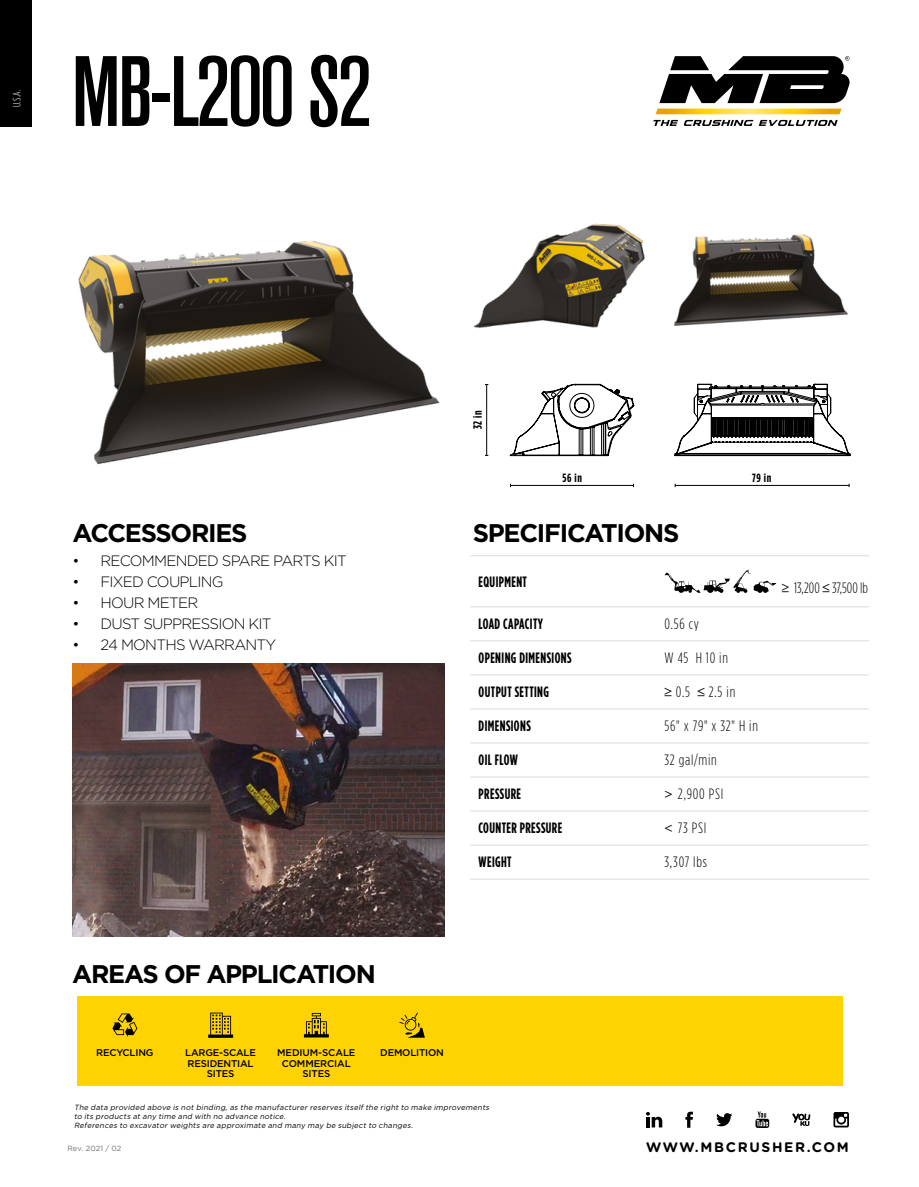
<style>
.page{position:relative;width:919px;height:1187px;background:#fff}
.page>*{position:absolute;margin:0;border:0;box-sizing:border-box;transform-origin:0 0}
.t1{font:500 condensed 98.85px "Akzidenz Grotesk BQ";letter-spacing:-.03em;color:#000}
.t2{font:700 25.5px "Gotham";letter-spacing:-.05em;color:#000}
.t3{font:700 15px "Gotham Condensed";letter-spacing:.03em;color:#000;scale:.91 1}
.t4{font:300 15px "Gotham";letter-spacing:-.05em;color:#000}
.t5{font:300 15px "Gotham Condensed";letter-spacing:.05em;color:#000}
.t6{font:300 15px "Gotham Condensed";color:#000}
.t7{font:700 13.8px "Gotham Rounded";letter-spacing:.12em;color:#000}
.t8{font:700 12px "Gotham Condensed";letter-spacing:.05em;color:#000}
.t9{font:300 10.5px "Gotham Condensed";color:#fff}
.t10{font:500 9.75px/10.5px "Gotham";letter-spacing:-.02em;color:#000;text-align:center}
.t11{font:italic 7.5px/9px "Gotham";color:#000}
.t12{font:7.5px "Gotham";color:#706f6f}
.s1{font-family:"Century Gothic";font-weight:400;font-size:13.5px}
.s2{font-family:"Cent Goth WGL";font-weight:400;font-size:13.5px}
</style>
<div class="page">
<div style="left:77px;top:996px;width:765px;height:89px;background:#ffd300"></div>
<div style="left:0;top:0;width:32px;height:126px;background:#000"></div>
<svg style="left:653px;top:120px;width:184px;height:6px"></svg>
<svg style="left:659px;top:56px;width:190px;height:47px"></svg>
<svg style="left:655px;top:109px;width:186px;height:5px"></svg>
<img style="left:78px;top:240px;width:362px;height:225px">
<img style="left:674px;top:234px;width:174px;height:92px">
<img style="left:473px;top:223px;width:172px;height:105px">
<svg style="left:510px;top:384px;width:124px;height:72px"></svg>
<svg style="left:674px;top:384px;width:176px;height:72px"></svg>
<hr style="left:510px;top:485px;width:123px;height:1px;background:#000">
<hr style="left:486px;top:384px;width:1px;height:71px;background:#000">
<hr style="left:675px;top:485px;width:174px;height:1px;background:#000">
<img style="left:73px;top:664px;width:372px;height:272px">
<svg style="left:685px;top:1111px;width:7px;height:16px"></svg>
<svg style="left:792px;top:1113px;width:18px;height:13px"></svg>
<svg style="left:716px;top:1113px;width:16px;height:13px"></svg>
<svg style="left:646px;top:1112px;width:16px;height:15px"></svg>
<svg style="left:755px;top:1111px;width:14px;height:16px"></svg>
<svg style="left:833px;top:1112px;width:15px;height:15px"></svg>
<hr style="left:656px;top:606px;width:212px;height:1px;background:#dadada">
<hr style="left:656px;top:640px;width:212px;height:1px;background:#dadada">
<hr style="left:656px;top:674px;width:212px;height:1px;background:#dadada">
<hr style="left:656px;top:708px;width:212px;height:1px;background:#dadada">
<hr style="left:656px;top:742px;width:212px;height:1px;background:#dadada">
<hr style="left:656px;top:776px;width:212px;height:1px;background:#dadada">
<hr style="left:656px;top:810px;width:212px;height:1px;background:#dadada">
<hr style="left:656px;top:844px;width:212px;height:1px;background:#dadada">
<hr style="left:656px;top:878px;width:212px;height:1px;background:#dadada">
<hr style="left:656px;top:555px;width:212px;height:1px;background:#dadada">
<svg style="left:664px;top:569px;width:112px;height:24px"></svg>
<hr style="left:470px;top:606px;width:186px;height:1px;background:#dadada">
<hr style="left:470px;top:640px;width:186px;height:1px;background:#dadada">
<hr style="left:470px;top:674px;width:186px;height:1px;background:#dadada">
<hr style="left:470px;top:708px;width:186px;height:1px;background:#dadada">
<hr style="left:470px;top:742px;width:186px;height:1px;background:#dadada">
<hr style="left:470px;top:776px;width:186px;height:1px;background:#dadada">
<hr style="left:470px;top:810px;width:186px;height:1px;background:#dadada">
<hr style="left:470px;top:844px;width:186px;height:1px;background:#dadada">
<hr style="left:470px;top:878px;width:186px;height:1px;background:#dadada">
<hr style="left:470px;top:555px;width:186px;height:1px;background:#dadada">
<svg style="left:112px;top:1013px;width:25px;height:23px"></svg>
<svg style="left:208px;top:1012px;width:25px;height:25px"></svg>
<svg style="left:304px;top:1012px;width:25px;height:25px"></svg>
<svg style="left:399px;top:1012px;width:26px;height:25px"></svg>
<h3 class="t9" style="left:11px;top:107px;width:19px;rotate:-90deg">U.S.A.</h3>
<h1 class="t1" style="left:72px;top:36px;width:302px">MB-L200 S2</h1>
<h2 class="t2" style="left:73px;top:515px;width:176px">ACCESSORIES</h2>
<h3 class="t4" style="left:73px;top:550px;width:276px">• RECOMMENDED SPARE PARTS KIT</h3>
<h3 class="t4" style="left:73px;top:571px;width:153px">• FIXED COUPLING</h3>
<h3 class="t4" style="left:73px;top:592px;width:127px">• HOUR METER</h3>
<h3 class="t4" style="left:73px;top:613px;width:200px">• DUST SUPPRESSION KIT</h3>
<h3 class="t4" style="left:73px;top:634px;width:205px">• 24 MONTHS WARRANTY</h3>
<h3 class="t8" style="left:471px;top:429px;width:20px;rotate:-90deg">32 in</h3>
<h3 class="t8" style="left:562px;top:470px;width:21px">56 in</h3>
<h3 class="t8" style="left:752px;top:470px;width:21px">79 in</h3>
<h2 class="t2" style="left:472px;top:515px;width:208px">SPECIFICATIONS</h2>
<h3 class="t3" style="left:478px;top:573px;width:55px">EQUIPMENT</h3>
<h3 class="t3" style="left:478px;top:615px;width:72px">LOAD CAPACITY</h3>
<h3 class="t3" style="left:478px;top:649px;width:103px">OPENING DIMENSIONS</h3>
<h3 class="t3" style="left:478px;top:683px;width:79px">OUTPUT SETTING</h3>
<h3 class="t3" style="left:478px;top:717px;width:59px">DIMENSIONS</h3>
<h3 class="t3" style="left:478px;top:751px;width:44px">OIL FLOW</h3>
<h3 class="t3" style="left:478px;top:785px;width:48px">PRESSURE</h3>
<h3 class="t3" style="left:478px;top:819px;width:93px">COUNTER PRESSURE</h3>
<h3 class="t3" style="left:478px;top:853px;width:38px">WEIGHT</h3>
<h3 class="t5" style="left:664px;top:616px;width:36px">0.56 cy</h3>
<h3 class="t5" style="left:664px;top:650px;width:65px">W 45 H 10 in</h3>
<h3 class="t5" style="left:664px;top:684px;width:72px"><span class="s1">≥</span> 0.5 <span class="s1">≤</span> 2.5 in</h3>
<h3 class="t5" style="left:664px;top:718px;width:95px">56" x 79" x 32" H in</h3>
<h3 class="t5" style="left:664px;top:752px;width:54px">32 gal/min</h3>
<h3 class="t5" style="left:664px;top:786px;width:60px"><span class="s1">&gt;</span> 2,900 PSI</h3>
<h3 class="t5" style="left:664px;top:820px;width:43px"><span class="s1">&lt;</span> 73 PSI</h3>
<h3 class="t5" style="left:664px;top:854px;width:44px">3,307 lbs</h3>
<h3 class="t6" style="left:781px;top:579px;width:88px"><span class="s2">≥</span> 13,200 <span class="s2">≤</span> 37,500 lb</h3>
<h2 class="t2" style="left:72px;top:957px;width:305px">AREAS OF APPLICATION</h2>
<h3 class="t10" style="left:96px;top:1047px;width:59px">RECYCLING</h3>
<h3 class="t10" style="left:185px;top:1047px;width:72px">LARGE-SCALE<br>RESIDENTIAL<br>SITES</h3>
<h3 class="t10" style="left:277px;top:1047px;width:80px">MEDIUM-SCALE<br>COMMERCIAL<br>SITES</h3>
<h3 class="t10" style="left:380px;top:1047px;width:65px">DEMOLITION</h3>
<p class="t11" style="left:74px;top:1102px;width:418px">The data provided above is not binding, as the manufacturer reserves itself the right to make improvements to its products at any time and with no advance notice.<br>References to excavator weights are approximate and many may be subject to changes.</p>
<p class="t12" style="left:68px;top:1143px;width:55px">Rev. 2021 / 02</p>
<h3 class="t7" style="left:646px;top:1136px;width:204px">WWW.MBCRUSHER.COM</h3>
</div>
